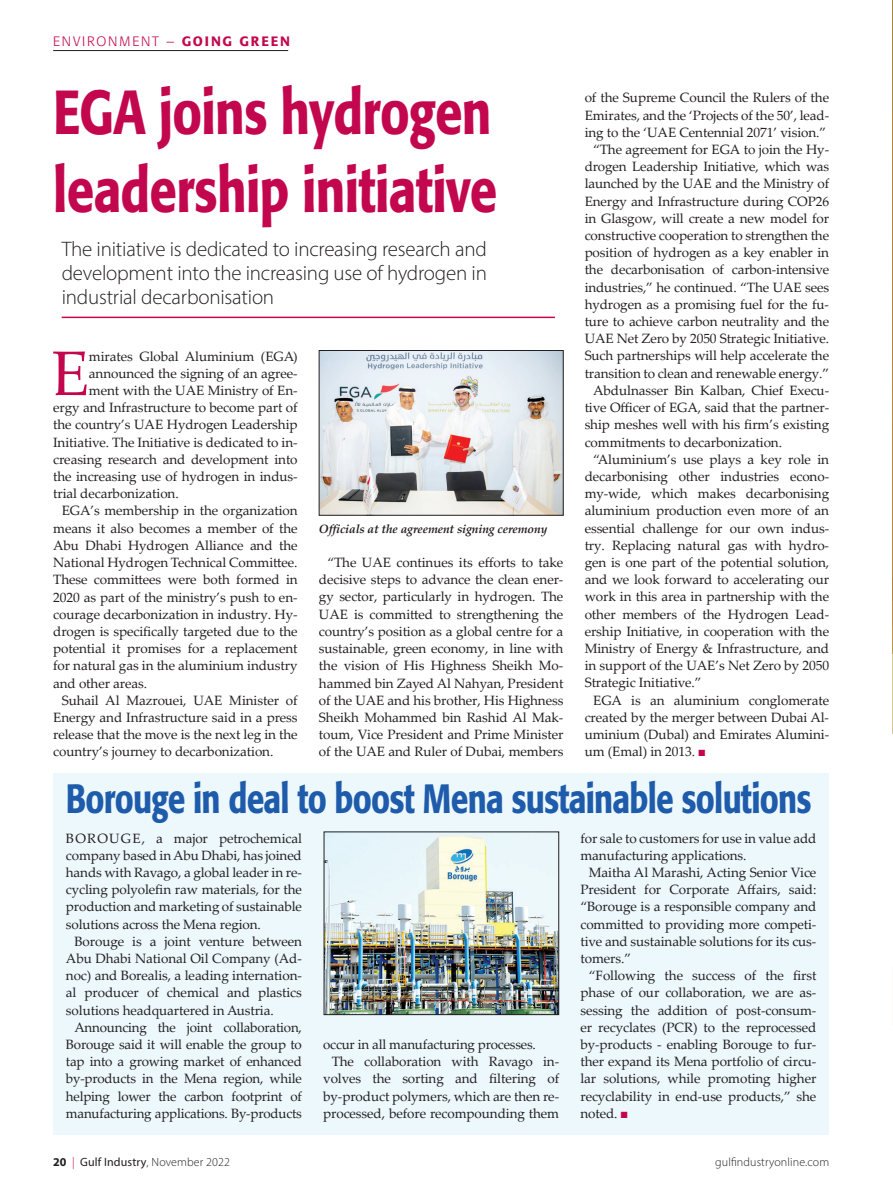
<style>
.page{position:relative;width:893px;height:1200px;background:#fff}
.page>*{position:absolute;margin:0;border:0;box-sizing:border-box;transform-origin:0 0}
.t1{font:62.85px "Palatino Linotype";color:#c3074e}
.t2{font:500 61.5px/78px "Formata";letter-spacing:-.015em;color:#c3074e;scale:.8 1}
.t3{font:500 40.5px "Formata";letter-spacing:-.025em;color:#1e5baa;scale:.78 1}
.t4{font:300 21px/24px "Myriad Pro";letter-spacing:-.01em;color:#231f20;text-align:justify}
.t5{font:13.5px/17.2px "Palatino Linotype";letter-spacing:-.005em;color:#231f20;text-align:justify}
.t6{font:300 13.5px "Formata";letter-spacing:.13em;color:#c3074e}
.t7{font:300 12px "Myriad Pro";letter-spacing:.01em;color:#231f20}
.t8{font:italic 700 12px "Palatino Linotype";letter-spacing:-.01em;color:#231f20}
.s1{font-weight:500}
.s2{color:#c3074e}
.s3{font-weight:700}
.s4{font-weight:400}
</style>
<div class="page">
<hr style="left:53px;top:50px;width:235px;height:1px;background:#231f20">
<hr style="left:892px;top:550px;width:1px;height:418px;background:#1f2a33">
<div style="left:53px;top:773px;width:776px;height:361px;background:#edf8fd"></div>
<img style="left:321px;top:352px;width:240px;height:161px">
<div style="left:319px;top:350px;width:244px;height:165px;border:1px solid #231f20"></div>
<hr style="left:62px;top:316px;width:493px;height:2px;background:#c3074e">
<img style="left:326px;top:833px;width:231px;height:179px">
<svg style="left:892px;top:0;width:1px;height:764px"></svg>
<p class="t6" style="left:53px;top:33px;width:238px">ENVIRONMENT – <span class="s1">GOING GREEN</span></p>
<h2 class="t2" style="left:53px;top:73px;width:557px">EGA joins hydrogen leadership initiative</h2>
<h3 class="t4" style="left:62px;top:236px;width:427px">The initiative is dedicated to increasing research and development into the increasing use of hydrogen in industrial decarbonisation</h3>
<h1 class="t1" style="left:51px;top:329px;width:40px">E</h1>
<p class="t5" style="left:89px;top:347px;width:210px">mirates Global Aluminium (EGA)</p>
<p class="t5" style="left:89px;top:364px;width:210px">announced the signing of an agree-</p>
<p class="t5" style="left:89px;top:381px;width:210px">ment with the UAE Ministry of En-</p>
<p class="t5" style="left:53px;top:398px;width:246px">ergy and Infrastructure to become part of</p>
<p class="t5" style="left:53px;top:415px;width:246px">the country’s UAE Hydrogen Leadership</p>
<p class="t5" style="left:53px;top:433px;width:246px">Initiative. The Initiative is dedicated to in-</p>
<p class="t5" style="left:53px;top:450px;width:246px">creasing research and development into</p>
<p class="t5" style="left:53px;top:467px;width:246px">the increasing use of hydrogen in indus-</p>
<p class="t5" style="left:53px;top:484px;width:127px">trial decarbonization.</p>
<p class="t5" style="left:62px;top:501px;width:238px">EGA’s membership in the organization</p>
<p class="t5" style="left:53px;top:519px;width:246px">means it also becomes a member of the</p>
<p class="t5" style="left:53px;top:536px;width:246px">Abu Dhabi Hydrogen Alliance and the</p>
<p class="t5" style="left:53px;top:553px;width:246px">National Hydrogen Technical Committee.</p>
<p class="t5" style="left:53px;top:570px;width:246px">These committees were both formed in</p>
<p class="t5" style="left:53px;top:587px;width:246px">2020 as part of the ministry’s push to en-</p>
<p class="t5" style="left:53px;top:605px;width:246px">courage decarbonization in industry. Hy-</p>
<p class="t5" style="left:53px;top:622px;width:246px">drogen is specifically targeted due to the</p>
<p class="t5" style="left:53px;top:639px;width:246px">potential it promises for a replacement</p>
<p class="t5" style="left:53px;top:656px;width:246px">for natural gas in the aluminium industry</p>
<p class="t5" style="left:53px;top:673px;width:96px">and other areas.</p>
<p class="t5" style="left:62px;top:691px;width:238px">Suhail Al Mazrouei, UAE Minister of</p>
<p class="t5" style="left:53px;top:708px;width:246px">Energy and Infrastructure said in a press</p>
<p class="t5" style="left:53px;top:725px;width:246px">release that the move is the next leg in the</p>
<p class="t5" style="left:53px;top:742px;width:222px">country’s journey to decarbonization.</p>
<p class="t8" style="left:319px;top:520px;width:230px">Officials at the agreement signing ceremony</p>
<p class="t5" style="left:319px;top:553px;width:246px;text-indent:9px">“The UAE continues its efforts to take decisive steps to advance the clean ener&shy;gy sector, particularly in hydrogen. The UAE is committed to strengthening the country’s position as a global centre for a sustainable, green economy, in line with the vision of His Highness Sheikh Mo&shy;hammed bin Zayed Al Nahyan, President of the UAE and his brother, His Highness Sheikh Mohammed bin Rashid Al Mak&shy;toum, Vice President and Prime Minister of the UAE and Ruler of Dubai, members</p>
<p class="t5" style="left:585px;top:88px;width:246px">of the Supreme Council the Rulers of the</p>
<p class="t5" style="left:585px;top:106px;width:246px">Emirates, and the ‘Projects of the 50’, lead-</p>
<p class="t5" style="left:585px;top:123px;width:243px">ing to the ‘UAE Centennial 2071’ vision.”</p>
<p class="t5" style="left:593px;top:140px;width:237px">“The agreement for EGA to join the Hy-</p>
<p class="t5" style="left:585px;top:157px;width:246px">drogen Leadership Initiative, which was</p>
<p class="t5" style="left:585px;top:174px;width:246px">launched by the UAE and the Ministry of</p>
<p class="t5" style="left:585px;top:192px;width:246px">Energy and Infrastructure during COP26</p>
<p class="t5" style="left:585px;top:209px;width:246px">in Glasgow, will create a new model for</p>
<p class="t5" style="left:585px;top:226px;width:246px">constructive cooperation to strengthen the</p>
<p class="t5" style="left:585px;top:243px;width:246px">position of hydrogen as a key enabler in</p>
<p class="t5" style="left:585px;top:260px;width:246px">the decarbonisation of carbon-intensive</p>
<p class="t5" style="left:585px;top:278px;width:246px">industries,” he continued. “The UAE sees</p>
<p class="t5" style="left:585px;top:295px;width:246px">hydrogen as a promising fuel for the fu-</p>
<p class="t5" style="left:585px;top:312px;width:246px">ture to achieve carbon neutrality and the</p>
<p class="t5" style="left:585px;top:329px;width:246px">UAE Net Zero by 2050 Strategic Initiative.</p>
<p class="t5" style="left:585px;top:346px;width:246px">Such partnerships will help accelerate the</p>
<p class="t5" style="left:585px;top:364px;width:246px">transition to clean and renewable energy.”</p>
<p class="t5" style="left:593px;top:381px;width:237px">Abdulnasser Bin Kalban, Chief Execu-</p>
<p class="t5" style="left:585px;top:398px;width:246px">tive Officer of EGA, said that the partner-</p>
<p class="t5" style="left:585px;top:415px;width:246px">ship meshes well with his firm’s existing</p>
<p class="t5" style="left:585px;top:432px;width:199px">commitments to decarbonization.</p>
<p class="t5" style="left:593px;top:450px;width:237px">“Aluminium’s use plays a key role in</p>
<p class="t5" style="left:585px;top:467px;width:246px">decarbonising other industries econo-</p>
<p class="t5" style="left:585px;top:484px;width:246px">my-wide, which makes decarbonising</p>
<p class="t5" style="left:585px;top:501px;width:246px">aluminium production even more of an</p>
<p class="t5" style="left:585px;top:518px;width:246px">essential challenge for our own indus-</p>
<p class="t5" style="left:585px;top:536px;width:246px">try. Replacing natural gas with hydro-</p>
<p class="t5" style="left:585px;top:553px;width:246px">gen is one part of the potential solution,</p>
<p class="t5" style="left:585px;top:570px;width:246px">and we look forward to accelerating our</p>
<p class="t5" style="left:585px;top:587px;width:246px">work in this area in partnership with the</p>
<p class="t5" style="left:585px;top:604px;width:246px">other members of the Hydrogen Lead-</p>
<p class="t5" style="left:585px;top:622px;width:246px">ership Initiative, in cooperation with the</p>
<p class="t5" style="left:585px;top:639px;width:246px">Ministry of Energy &amp; Infrastructure, and</p>
<p class="t5" style="left:585px;top:656px;width:246px">in support of the UAE’s Net Zero by 2050</p>
<p class="t5" style="left:585px;top:673px;width:118px">Strategic Initiative.”</p>
<p class="t5" style="left:593px;top:690px;width:238px">EGA is an aluminium conglomerate</p>
<p class="t5" style="left:585px;top:708px;width:246px">created by the merger between Dubai Al-</p>
<p class="t5" style="left:585px;top:725px;width:246px">uminium (Dubal) and Emirates Alumini-</p>
<p class="t5" style="left:585px;top:742px;width:122px">um (Emal) in 2013. <span class="s2">■</span></p>
<h3 class="t3" style="left:66px;top:773px;width:957px">Borouge in deal to boost Mena sustainable solutions</h3>
<p class="t5" style="left:66px;top:828px;width:237px">BOROUGE, a major petrochemical company based in Abu Dhabi, has joined hands with Ravago, a global leader in re&shy;cycling polyolefin raw materials, for the production and marketing of sustainable solutions across the Mena region.</p>
<p class="t5" style="left:66px;top:931px;width:238px;text-indent:9px">Borouge is a joint venture between Abu Dhabi National Oil Company (Ad&shy;noc) and Borealis, a leading internation&shy;al producer of chemical and plastics solutions headquartered in Austria.</p>
<p class="t5" style="left:66px;top:1017px;width:238px;text-indent:9px">Announcing the joint collaboration, Borouge said it will enable the group to tap into a growing market of enhanced by-products in the Mena region, while helping lower the carbon footprint of manufacturing applications. By-products</p>
<p class="t5" style="left:580px;top:828px;width:237px">for sale to customers for use in value add manufacturing applications.</p>
<p class="t5" style="left:580px;top:863px;width:238px;text-indent:9px">Maitha Al Marashi, Acting Senior Vice President for Corporate Affairs, said: “Borouge is a responsible company and committed to providing more competi&shy;tive and sustainable solutions for its cus&shy;tomers.”</p>
<p class="t5" style="left:580px;top:966px;width:238px;text-indent:9px">“Following the success of the first phase of our collaboration, we are as&shy;sessing the addition of post-consum&shy;er recyclates (PCR) to the reprocessed by-products - enabling Borouge to fur&shy;ther expand its Mena portfolio of circu&shy;lar solutions, while promoting higher recyclability in end-use products,” she noted. <span class="s2">■</span></p>
<p class="t5" style="left:323px;top:1035px;width:214px">occur in all manufacturing processes.</p>
<p class="t5" style="left:332px;top:1052px;width:229px">The collaboration with Ravago in-</p>
<p class="t5" style="left:323px;top:1069px;width:237px">volves the sorting and filtering of</p>
<p class="t5" style="left:323px;top:1086px;width:237px">by-product polymers, which are then re-</p>
<p class="t5" style="left:323px;top:1103px;width:238px">processed, before recompounding them</p>
<p class="t7" style="left:53px;top:1154px;width:178px"><span class="s3">20</span> <span class="s2">|</span> <span class="s4">Gulf Industry</span>, November 2022</p>
<p class="t7" style="left:715px;top:1154px;width:115px">gulfindustryonline.com</p>
</div>
